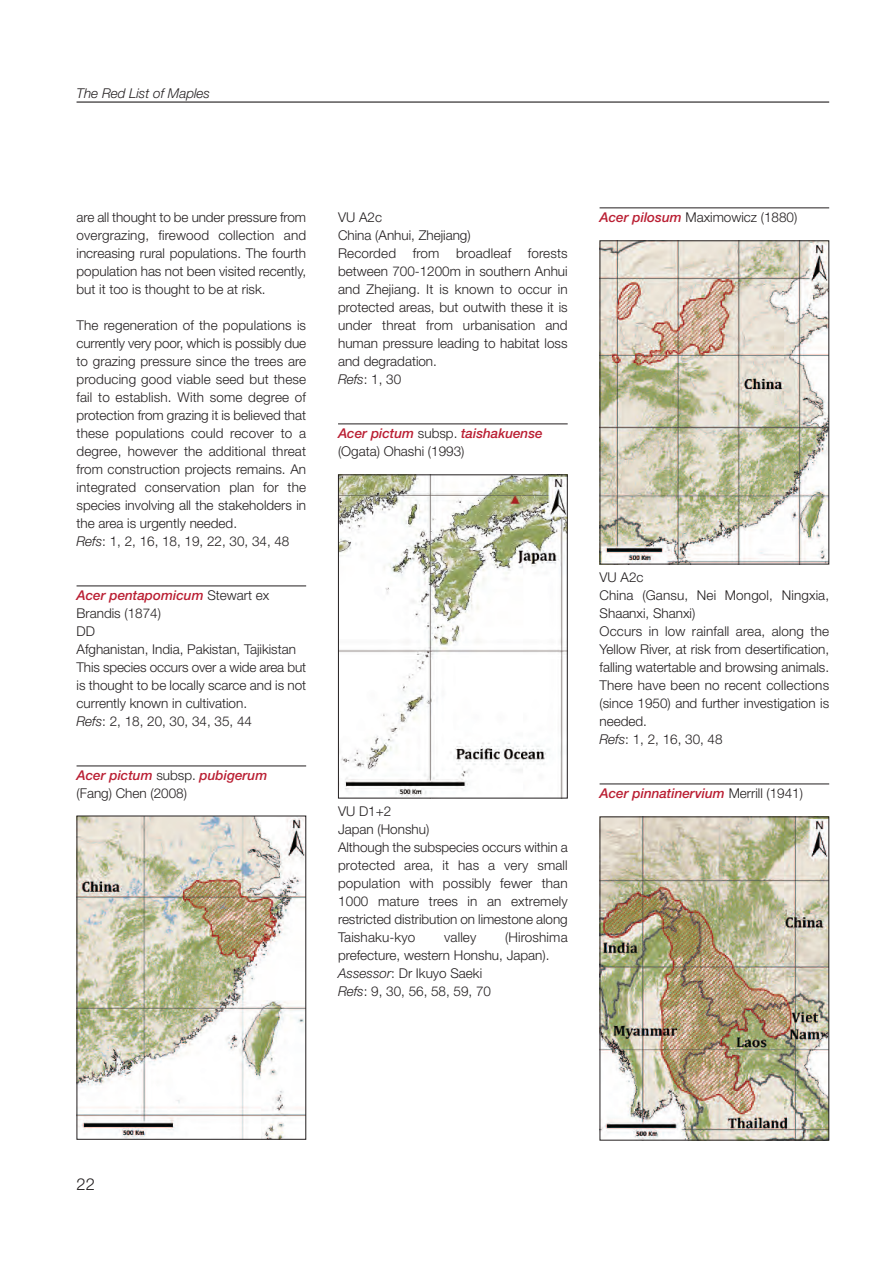
<style>
.page{position:relative;width:893px;height:1263px;background:#fff}
.page>*{position:absolute;margin:0;border:0;box-sizing:border-box;transform-origin:0 0}
.t1{font:300 16.5px "Helvetica Neue";color:#231f20}
.t2{font:300 13.5px/18px "Helvetica Neue";color:#231f20}
.t3{font:italic 500 13.5px "Helvetica Neue";color:#ba1f33}
.t4{font:italic 300 13.5px "Helvetica Neue";color:#231f20}
.s1{font-style:italic}
.s2{font-weight:500;font-style:italic;color:#ba1f33}
.s3{font-weight:300;font-style:normal;color:#231f20}
</style>
<div class="page">
<hr style="left:77px;top:585px;width:229px;height:1px;background:#231f20">
<hr style="left:77px;top:765px;width:229px;height:1px;background:#231f20">
<hr style="left:600px;top:207px;width:229px;height:1px;background:#231f20">
<hr style="left:600px;top:783px;width:229px;height:1px;background:#231f20">
<hr style="left:338px;top:423px;width:230px;height:1px;background:#231f20">
<hr style="left:77px;top:101px;width:752px;height:2px;background:#231f20">
<img style="left:79px;top:818px;width:225px;height:320px">
<img style="left:340px;top:476px;width:226px;height:320px">
<div style="left:338px;top:474px;width:230px;height:324px;border:1px solid #231f20"></div>
<img style="left:602px;top:242px;width:225px;height:320px">
<img style="left:602px;top:818px;width:225px;height:320px">
<p class="t4" style="left:77px;top:89px;width:135px">The Red List of Maples</p>
<p class="t2" style="left:77px;top:210px;width:231px;text-align:justify">are all thought to be under pressure from overgrazing, firewood collection and increasing rural populations. The fourth population has not been visited recently, but it too is thought to be at risk.</p>
<p class="t2" style="left:77px;top:318px;width:231px">The regeneration of the populations is currently very poor, which is possibly due to grazing pressure since the trees are producing good viable seed but these fail to establish. With some degree of protection from grazing it is believed that these populations could recover to a degree, however the additional threat from construction projects remains. An integrated conservation plan for the species involving all the stakeholders in the area is urgently needed.<br><span class="s1">Refs</span>: 1, 2, 16, 18, 19, 22, 30, 34, 48</p>
<p class="t2" style="left:77px;top:588px;width:231px"><span class="s2">Acer pentapomicum</span> Stewart ex<br>Brandis (1874)<br>DD<br>Afghanistan, India, Pakistan, Tajikistan<br>This species occurs over a wide area but is thought to be locally scarce and is not currently known in cultivation.<br><span class="s1">Refs</span>: 2, 18, 20, 30, 34, 35, 44</p>
<p class="t2" style="left:77px;top:768px;width:192px"><span class="s2">Acer pictum</span> subsp. <span class="s2">pubigerum </span>(Fang) Chen (2008)</p>
<p class="t2" style="left:338px;top:210px;width:231px">VU A2c<br>China (Anhui, Zhejiang)<br>Recorded from broadleaf forests between 700-1200m in southern Anhui and Zhejiang. It is known to occur in protected areas, but outwith these it is under threat from urbanisation and human pressure leading to habitat loss and degradation.<br><span class="s1">Refs</span>: 1, 30</p>
<p class="t2" style="left:338px;top:426px;width:206px"><span class="s2">Acer pictum</span> subsp. <span class="s2">taishakuense </span>(Ogata) Ohashi (1993)</p>
<p class="t2" style="left:338px;top:804px;width:231px">VU D1+2<br>Japan (Honshu)<br>Although the subspecies occurs within a protected area, it has a very small population with possibly fewer than<br>1000 mature trees in an extremely restricted distribution on limestone along<br>Taishaku-kyo</p>
<p class="t2" style="left:338px;top:930px;width:231px;text-indent:167px">(Hiroshima prefecture, western Honshu, Japan).<br><span class="s1">Assessor</span>: Dr Ikuyo Saeki<br><span class="s1">Refs</span>: 9, 30, 56, 58, 59, 70</p>
<p class="t2" style="left:444px;top:930px;width:34px">valley</p>
<p class="t2" style="left:600px;top:210px;width:199px"><span class="s2">Acer pilosum</span> Maximowicz (1880)</p>
<p class="t2" style="left:600px;top:570px;width:231px">VU A2c<br>China (Gansu, Nei Mongol, Ningxia,<br>Shaanxi, Shanxi)<br>Occurs in low rainfall area, along the<br>Yellow River, at risk from desertification, falling watertable and browsing animals.<br>There have been no recent collections (since 1950) and further investigation is needed.<br><span class="s1">Refs</span>: 1, 2, 16, 30, 48</p>
<p class="t3" style="left:600px;top:789px;width:205px">Acer pinnatinervium <span class="s3">Merrill (1941)</span></p>
<p class="t1" style="left:77px;top:1178px;width:20px">22</p>
</div>
